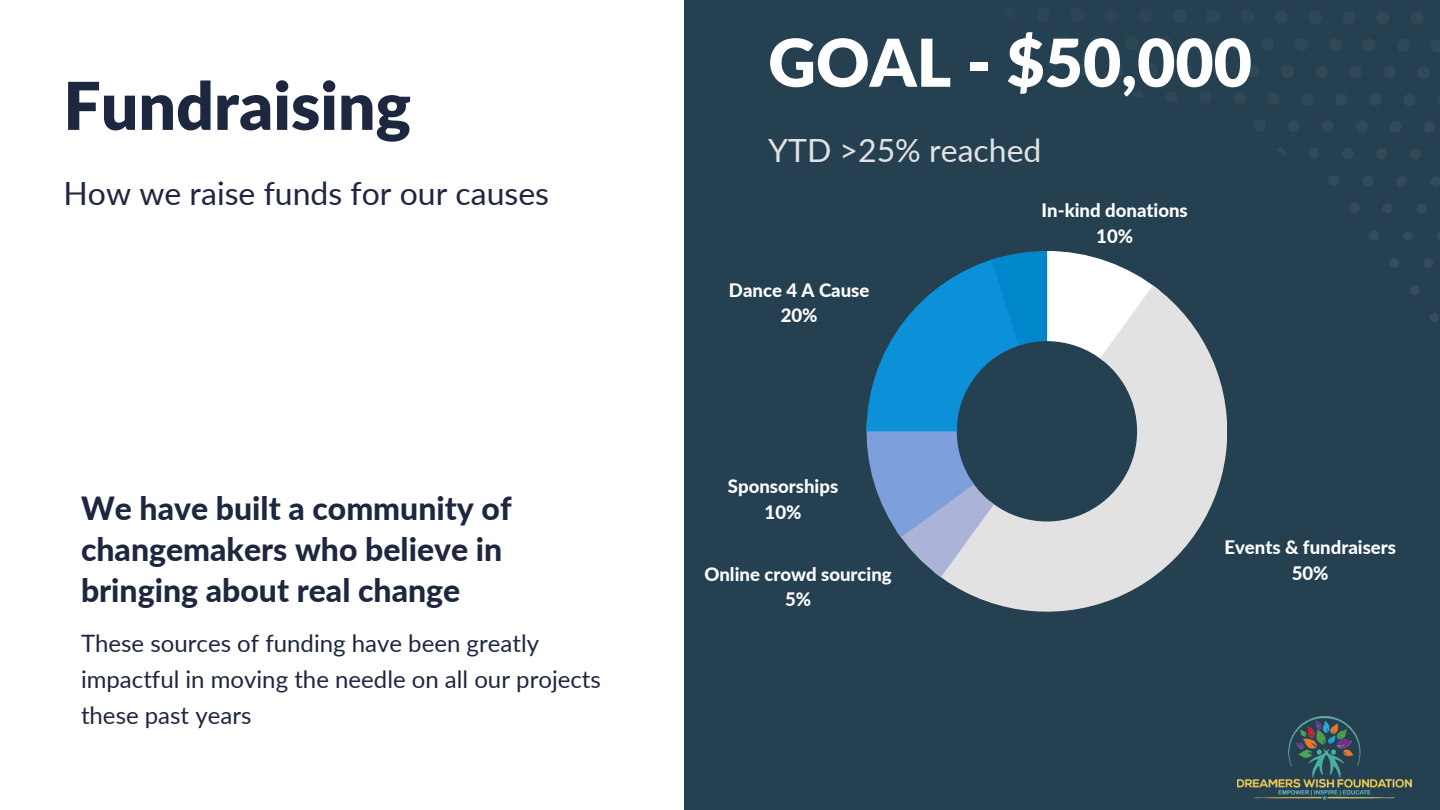
<style>
.page{position:relative;width:1440px;height:810px;background:#fff}
.page>*{position:absolute;margin:0;border:0;box-sizing:border-box;transform-origin:0 0}
.t1{font:900 66px "Lato";color:#fff}
.t2{font:900 66px "Lato";color:#1e2740}
.t3{font:800 32px/41.2px "Lato";color:#1e2740}
.t4{font:32px "Lato";color:#1e2740}
.t5{font:32px "Lato";color:#e2e2e2}
.t6{font:24px/36px "Lato";color:#1e2740}
.t7{font:800 18.6px "Lato";color:#fff}
</style>
<div class="page">
<div style="left:685px;top:0;width:755px;height:810px;background:#254151"></div>
<svg style="left:866px;top:16px;width:574px;height:426px"></svg>
<svg style="left:940px;top:285px;width:287px;height:327px;fill:#e2e2e2"></svg>
<svg style="left:867px;top:251px;width:293px;height:326px"></svg>
<img style="left:1238px;top:716px;width:173px;height:83px">
<p class="t2" style="left:63px;top:65px;width:349px">Fundraising</p>
<p class="t4" style="left:63px;top:174px;width:487px">How we raise funds for our causes</p>
<p class="t3" style="left:81px;top:487px;width:432px">We have built a community of changemakers who believe in bringing about real change</p>
<p class="t6" style="left:81px;top:625px;width:521px">These sources of funding have been greatly impactful in moving the needle on all our projects these past years</p>
<p class="t1" style="left:768px;top:22px;width:485px">GOAL - $50,000</p>
<p class="t5" style="left:768px;top:130px;width:275px">YTD &gt;25% reached</p>
<p class="t7" style="left:729px;top:278px;width:142px">Dance 4 A Cause</p>
<p class="t7" style="left:781px;top:304px;width:38px">20%</p>
<p class="t7" style="left:728px;top:475px;width:112px">Sponsorships</p>
<p class="t7" style="left:765px;top:501px;width:38px">10%</p>
<p class="t7" style="left:704px;top:562px;width:189px">Online crowd sourcing</p>
<p class="t7" style="left:785px;top:588px;width:28px">5%</p>
<p class="t7" style="left:1042px;top:199px;width:148px">In-kind donations</p>
<p class="t7" style="left:1096px;top:224px;width:38px">10%</p>
<p class="t7" style="left:1224px;top:536px;width:173px">Events &amp; fundraisers</p>
<p class="t7" style="left:1292px;top:562px;width:38px">50%</p>
</div>
